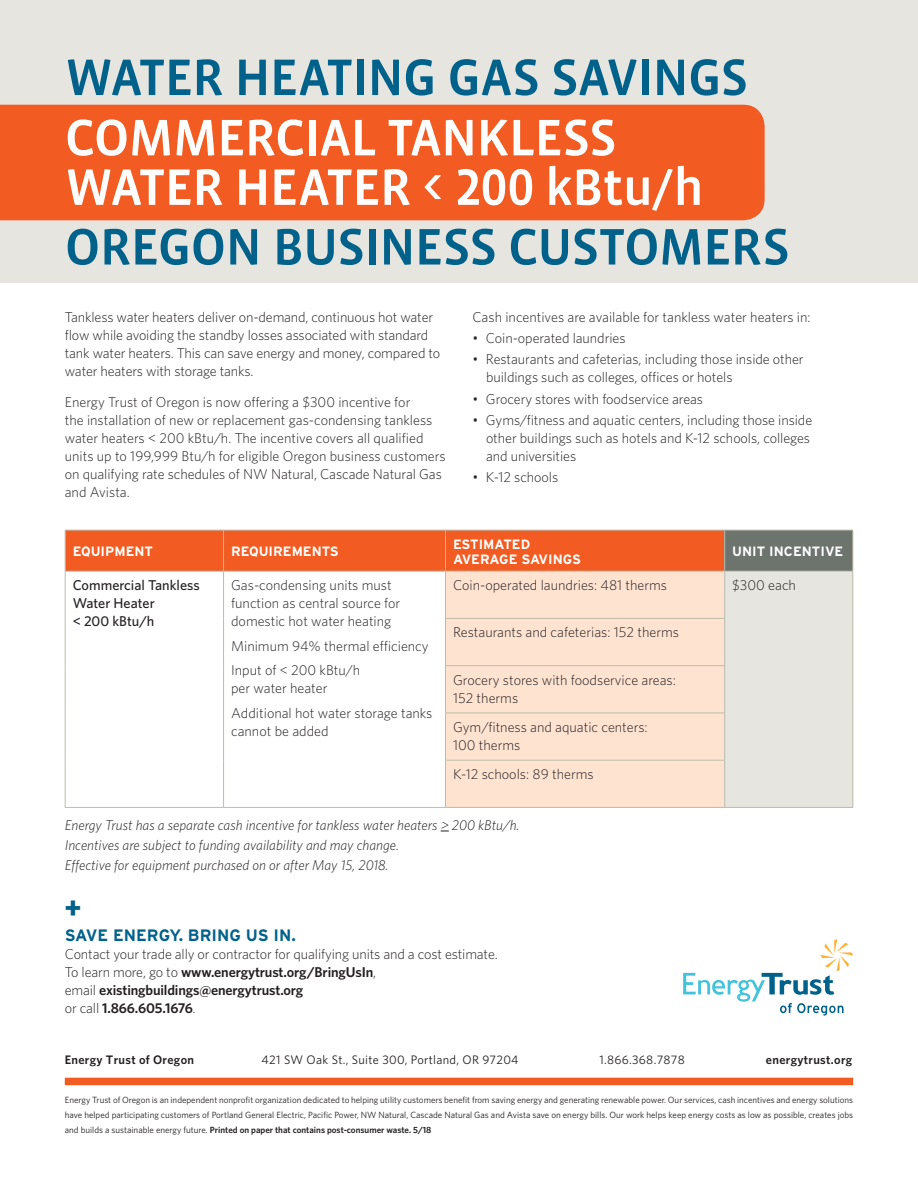
<style>
.page{position:relative;width:918px;height:1188px;background:#fff}
.page>*{position:absolute;margin:0;border:0;box-sizing:border-box;transform-origin:0 0}
.heading{font:500 52.5px "Vista Sans OT";letter-spacing:-.02em;color:#00618b}
.heading-2{font:500 52.5px/49.5px "Vista Sans OT";letter-spacing:-.02em;color:#fff}
.body___9_5_13{font:900 33px "Vista Sans OT";color:#00618b}
.t1{font:700 16.5px "Interstate";color:#00618b}
.Body___9_5_12{font:300 14.25px/18px "Whitney";letter-spacing:-.005em;color:#231f20}
.body___bulleted_list{font:300 14.25px/18px "Whitney";letter-spacing:-.005em;color:#231f20}
.Body___9_5_12-2{font:italic 300 14.25px "Whitney";color:#231f20}
.Tbl-Body_items{font:300 14.25px/18px "Whitney";color:#231f20}
.Body___9_5_12_pre{font:300 14.25px "Whitney";color:#231f20}
.Body___9_5_12-3{font:500 14.25px/18px "Whitney";color:#231f20}
.Body___9_5_12-4{font:700 13.5px/15px "Interstate";color:#fff}
.t2{font:12.3px "Whitney";letter-spacing:.025em;color:#231f20}
.t3{font:600 12.3px "Whitney";letter-spacing:.025em;color:#231f20}
.fine_print{font:9px/15px "Whitney";color:#231f20;text-align:justify}
.s1{font-weight:600}
</style>
<div class="page">
<div style="left:0;top:0;width:918px;height:284px;background:#e5e4dd"></div>
<div style="left:0;top:105px;width:765px;height:115px;background:#f25b21"></div>
<div style="left:65px;top:1078px;width:788px;height:7px;background:#f25b21"></div>
<svg style="left:683px;top:939px;width:170px;height:77px"></svg>
<div style="left:66px;top:531px;width:658px;height:40px;background:#f25b21"></div>
<div style="left:725px;top:530px;width:128px;height:41px;background:#6d736d"></div>
<div style="left:446px;top:572px;width:278px;height:235px;background:#fee3d1"></div>
<div style="left:725px;top:571px;width:128px;height:236px;background:#e6e5df"></div>
<hr style="left:65px;top:530px;width:159px;height:1px;background:#bdbcac">
<hr style="left:224px;top:530px;width:222px;height:1px;background:#bdbcac">
<hr style="left:446px;top:530px;width:279px;height:1px;background:#bdbcac">
<hr style="left:725px;top:530px;width:128px;height:1px;background:#bdbcac">
<hr style="left:65px;top:530px;width:1px;height:41px;background:#bdbcac">
<hr style="left:223px;top:530px;width:1px;height:41px;background:#bdbcac">
<hr style="left:445px;top:530px;width:1px;height:41px;background:#bdbcac">
<hr style="left:65px;top:571px;width:159px;height:1px;background:#bdbcac">
<hr style="left:224px;top:571px;width:222px;height:1px;background:#bdbcac">
<hr style="left:446px;top:571px;width:279px;height:1px;background:#bdbcac">
<hr style="left:724px;top:530px;width:1px;height:41px;background:#bdbcac">
<hr style="left:852px;top:530px;width:1px;height:41px;background:#bdbcac">
<hr style="left:725px;top:571px;width:128px;height:1px;background:#bdbcac">
<hr style="left:65px;top:572px;width:1px;height:46px;background:#bdbcac">
<hr style="left:65px;top:618px;width:1px;height:48px;background:#bdbcac">
<hr style="left:65px;top:666px;width:1px;height:47px;background:#bdbcac">
<hr style="left:65px;top:713px;width:1px;height:47px;background:#bdbcac">
<hr style="left:65px;top:760px;width:1px;height:47px;background:#bdbcac">
<hr style="left:223px;top:572px;width:1px;height:46px;background:#bdbcac">
<hr style="left:223px;top:618px;width:1px;height:48px;background:#bdbcac">
<hr style="left:223px;top:666px;width:1px;height:47px;background:#bdbcac">
<hr style="left:223px;top:713px;width:1px;height:47px;background:#bdbcac">
<hr style="left:223px;top:760px;width:1px;height:47px;background:#bdbcac">
<hr style="left:445px;top:572px;width:1px;height:46px;background:#bdbcac">
<hr style="left:445px;top:619px;width:1px;height:46px;background:#bdbcac">
<hr style="left:445px;top:666px;width:1px;height:47px;background:#bdbcac">
<hr style="left:445px;top:713px;width:1px;height:47px;background:#bdbcac">
<hr style="left:445px;top:761px;width:1px;height:46px;background:#bdbcac">
<hr style="left:724px;top:572px;width:1px;height:46px;background:#bdbcac">
<hr style="left:724px;top:619px;width:1px;height:46px;background:#bdbcac">
<hr style="left:724px;top:666px;width:1px;height:47px;background:#bdbcac">
<hr style="left:724px;top:713px;width:1px;height:47px;background:#bdbcac">
<hr style="left:724px;top:761px;width:1px;height:46px;background:#bdbcac">
<hr style="left:852px;top:572px;width:1px;height:46px;background:#bdbcac">
<hr style="left:852px;top:618px;width:1px;height:48px;background:#bdbcac">
<hr style="left:852px;top:666px;width:1px;height:47px;background:#bdbcac">
<hr style="left:852px;top:713px;width:1px;height:47px;background:#bdbcac">
<hr style="left:852px;top:760px;width:1px;height:47px;background:#bdbcac">
<hr style="left:65px;top:807px;width:159px;height:1px;background:#bdbcac">
<hr style="left:224px;top:807px;width:222px;height:1px;background:#bdbcac">
<hr style="left:445px;top:618px;width:280px;height:1px;background:#bdbcac">
<hr style="left:445px;top:665px;width:280px;height:1px;background:#bdbcac">
<hr style="left:445px;top:713px;width:280px;height:1px;background:#bdbcac">
<hr style="left:445px;top:760px;width:280px;height:1px;background:#bdbcac">
<hr style="left:446px;top:807px;width:279px;height:1px;background:#bdbcac">
<hr style="left:725px;top:807px;width:128px;height:1px;background:#bdbcac">
<p class="heading" style="left:65px;top:50px;width:685px">WATER HEATING GAS SAVINGS</p>
<p class="heading-2" style="left:65px;top:114px;width:641px">COMMERCIAL TANKLESS<br>WATER HEATER &lt; 200 kBtu/h</p>
<p class="heading" style="left:65px;top:220px;width:727px">OREGON BUSINESS CUSTOMERS</p>
<p class="Body___9_5_12" style="left:65px;top:307px;width:377px">Tankless water heaters deliver on-demand, continuous hot water flow while avoiding the standby losses associated with standard tank water heaters. This can save energy and money, compared to water heaters with storage tanks.</p>
<p class="Body___9_5_12" style="left:65px;top:393px;width:382px">Energy Trust of Oregon is now offering a $300 incentive for<br>the installation of new or replacement gas-condensing tankless water heaters &lt; 200 kBtu/h. The incentive covers all qualified units up to 199,999 Btu/h for eligible Oregon business customers on qualifying rate schedules of NW Natural, Cascade Natural Gas and Avista.</p>
<p class="Body___9_5_12_pre" style="left:472px;top:307px;width:340px">Cash incentives are available for tankless water heaters in:</p>
<p class="body___bulleted_list" style="left:472px;top:329px;width:155px">• Coin-operated laundries</p>
<p class="body___bulleted_list" style="left:486px;top:350px;width:319px;text-indent:-14px">• Restaurants and cafeterias, including those inside other buildings such as colleges, offices or hotels</p>
<p class="body___bulleted_list" style="left:472px;top:389px;width:232px">• Grocery stores with foodservice areas</p>
<p class="body___bulleted_list" style="left:486px;top:410px;width:328px;text-indent:-14px">• Gyms/fitness and aquatic centers, including those inside other buildings such as hotels and K-12 schools, colleges and universities</p>
<p class="body___bulleted_list" style="left:472px;top:468px;width:87px">• K-12 schools</p>
<p class="Body___9_5_12-4" style="left:73px;top:544px;width:82px">EQUIPMENT</p>
<p class="Body___9_5_12-4" style="left:231px;top:544px;width:109px">REQUIREMENTS</p>
<p class="Body___9_5_12-4" style="left:453px;top:536px;width:130px">ESTIMATED<br>AVERAGE SAVINGS</p>
<p class="Body___9_5_12-4" style="left:732px;top:544px;width:113px">UNIT INCENTIVE</p>
<p class="Body___9_5_12-3" style="left:73px;top:576px;width:128px">Commercial Tankless<br>Water Heater<br>&lt; 200 kBtu/h</p>
<p class="Tbl-Body_items" style="left:231px;top:576px;width:171px">Gas-condensing units must function as central source for domestic hot water heating</p>
<p class="Tbl-Body_items" style="left:231px;top:636px;width:199px">Minimum 94% thermal efficiency</p>
<p class="Tbl-Body_items" style="left:231px;top:661px;width:131px">Input of &lt; 200 kBtu/h per water heater</p>
<p class="Tbl-Body_items" style="left:231px;top:703px;width:203px">Additional hot water storage tanks cannot be added</p>
<p class="Body___9_5_12" style="left:453px;top:576px;width:216px">Coin-operated laundries: 481 therms</p>
<p class="Body___9_5_12" style="left:732px;top:576px;width:65px">$300 each</p>
<p class="Body___9_5_12" style="left:453px;top:623px;width:227px">Restaurants and cafeterias: 152 therms</p>
<p class="Body___9_5_12" style="left:453px;top:670px;width:224px">Grocery stores with foodservice areas:<br>152 therms</p>
<p class="Body___9_5_12" style="left:453px;top:717px;width:196px">Gym/fitness and aquatic centers:<br>100 therms</p>
<p class="Body___9_5_12" style="left:453px;top:765px;width:142px">K-12 schools: 89 therms</p>
<p class="Body___9_5_12-2" style="left:65px;top:815px;width:456px">Energy Trust has a separate cash incentive for tankless water heaters &gt; 200 kBtu/h.</p>
<p class="Body___9_5_12-2" style="left:65px;top:836px;width:336px">Incentives are subject to funding availability and may change.</p>
<p class="Body___9_5_12-2" style="left:65px;top:856px;width:325px">Effective for equipment purchased on or after May 15, 2018.</p>
<p class="body___9_5_13" style="left:65px;top:889px;width:18px">+</p>
<p class="t1" style="left:65px;top:925px;width:233px">SAVE ENERGY. BRING US IN.</p>
<p class="Body___9_5_12" style="left:65px;top:945px;width:435px">Contact your trade ally or contractor for qualifying units and a cost estimate.<br>To learn more, go to <span class="s1">www.energytrust.org/BringUsIn</span>,<br>email <span class="s1">existingbuildings@energytrust.org<br></span>or call <span class="s1">1.866.605.1676</span>.</p>
<p class="t3" style="left:65px;top:1051px;width:131px">Energy Trust of Oregon</p>
<p class="t2" style="left:262px;top:1051px;width:258px">421 SW Oak St., Suite 300, Portland, OR 97204</p>
<p class="t2" style="left:599px;top:1051px;width:87px">1.866.368.7878</p>
<p class="t3" style="left:766px;top:1051px;width:88px">energytrust.org</p>
<p class="fine_print" style="left:65px;top:1093px;width:790px">Energy Trust of Oregon is an independent nonprofit organization dedicated to helping utility customers benefit from saving energy and generating renewable power. Our services, cash incentives and energy solutions have helped participating customers of Portland General Electric, Pacific Power, NW Natural, Cascade Natural Gas and Avista save on energy bills. Our work helps keep energy costs as low as possible, creates jobs and builds a sustainable energy future. <span class="s1">Printed on paper that contains post-consumer waste. 5/18</span></p>
</div>
